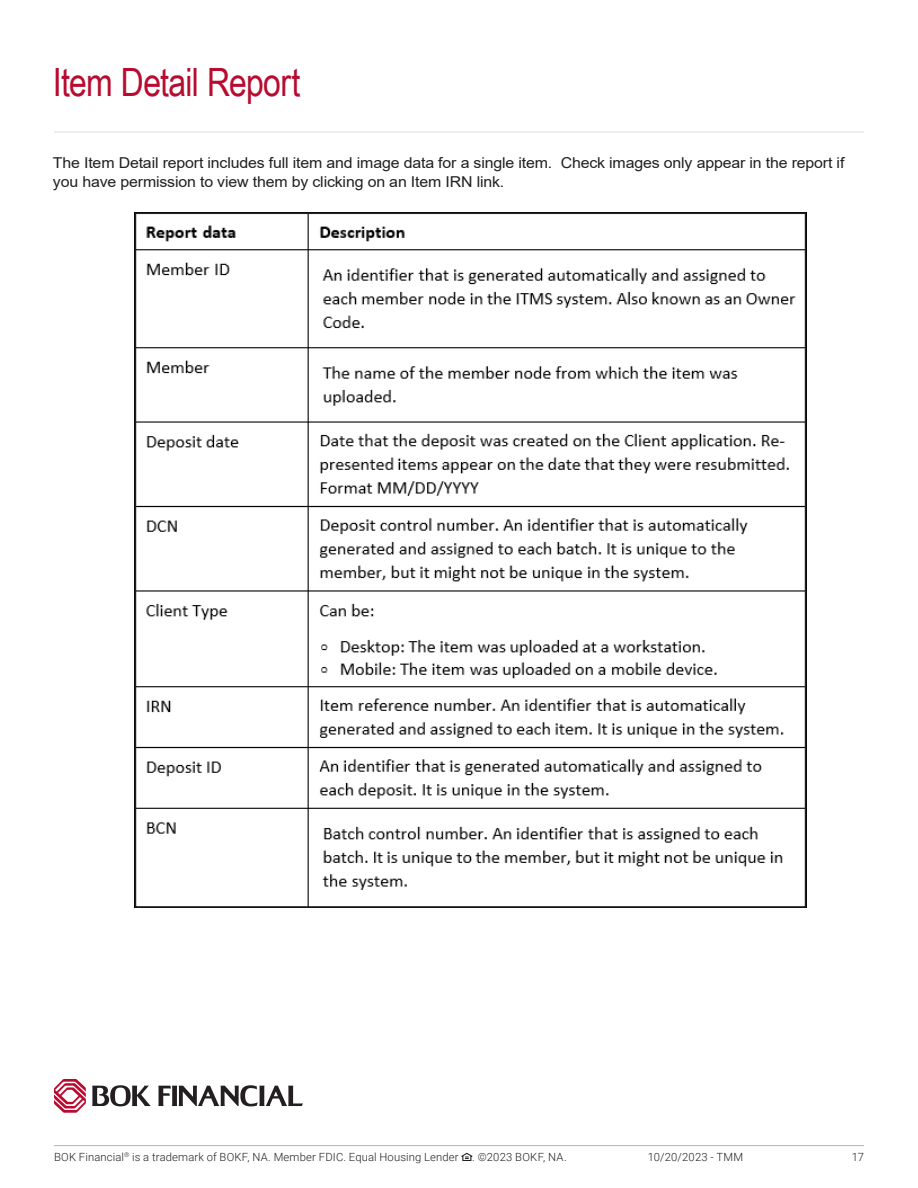
<style>
.page{position:relative;width:918px;height:1188px;background:#fff}
.page>*{position:absolute;margin:0;border:0;box-sizing:border-box;transform-origin:0 0}
.Title_1{font:39px "Arial Narrow";letter-spacing:-.02em;color:#b80b30}
.Standard_Body_Copy{font:15px/19.5px "Arial";letter-spacing:-.01em;color:#231f20;scale:1.06 1}
.t1{font:300 11.25px "Roboto";letter-spacing:.015em;color:#231f20}
</style>
<div class="page">
<img style="left:138px;top:216px;width:665px;height:689px">
<svg style="left:461px;top:1153px;width:11px;height:8px"></svg>
<hr style="left:54px;top:1145px;width:810px;height:1px;background:#beb0a5">
<svg style="left:92px;top:1085px;width:59px;height:21px"></svg>
<svg style="left:54px;top:1079px;width:32px;height:34px"></svg>
<svg style="left:158px;top:1085px;width:145px;height:21px"></svg>
<hr style="left:54px;top:132px;width:810px;height:1px;background:#dedad3">
<p class="Title_1" style="left:53px;top:54px;width:249px">Item Detail Report</p>
<p class="Standard_Body_Copy" style="left:53px;top:153px;width:748px">The Item Detail report includes full item and image data for a single item. Check images only appear in the report if you have permission to view them by clicking on an Item IRN link.</p>
<p class="t1" style="left:54px;top:1149px;width:514px">BOK Financial<sup>®</sup> is a trademark of BOKF, NA. Member FDIC. Equal Housing Lender . ©2023 BOKF, NA.</p>
<p class="t1" style="left:648px;top:1149px;width:97px">10/20/2023 - TMM</p>
<p class="t1" style="left:852px;top:1149px;width:14px">17</p>
</div>
